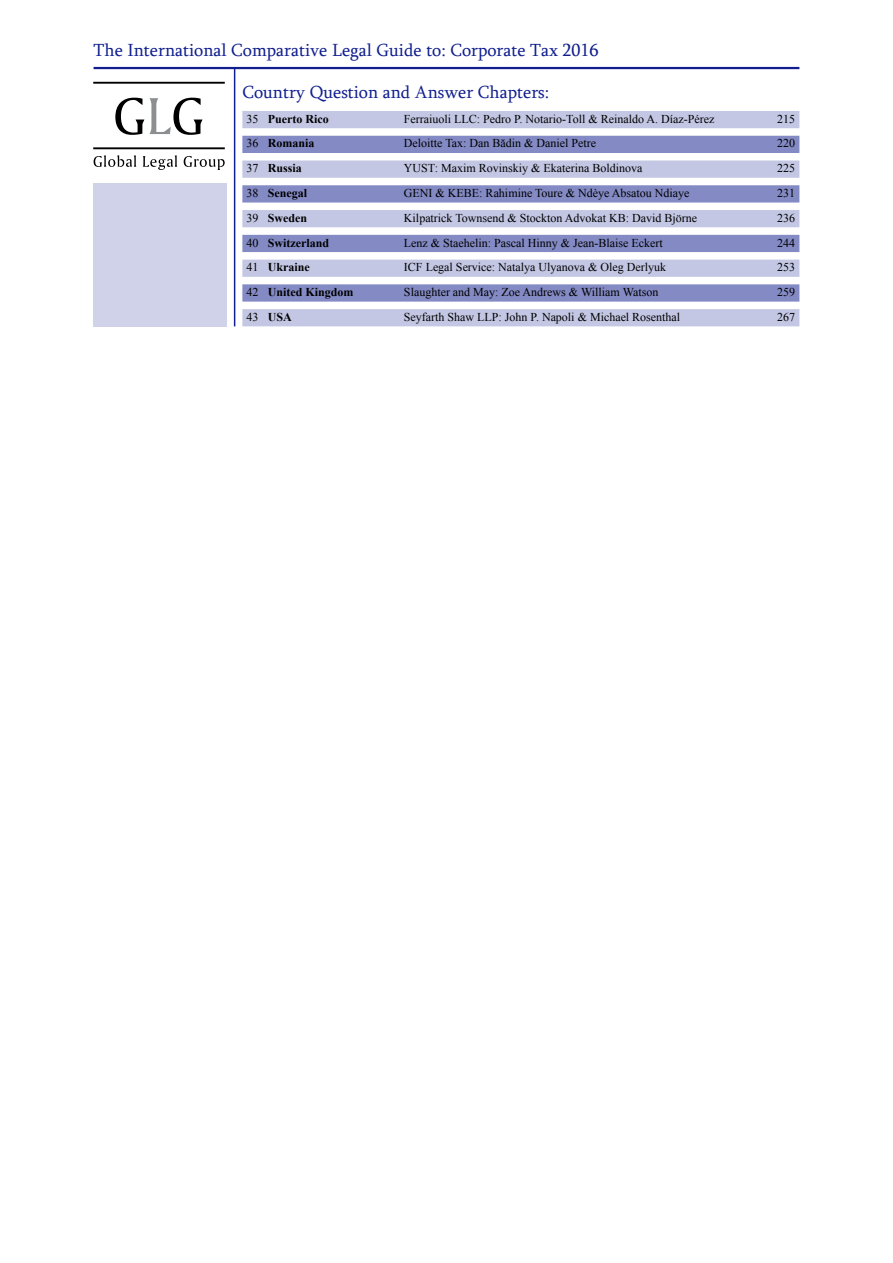
<style>
.page{position:relative;width:893px;height:1263px;background:#fff}
.page>*{position:absolute;margin:0;border:0;box-sizing:border-box;transform-origin:0 0}
.t1{font:18px "Sylfaen";color:#101e8e}
.t2{font:12px "Times New Roman";color:#000}
.t3{font:700 12px "Times New Roman";color:#000}
.s1{font-weight:400}
</style>
<div class="page">
<hr style="left:94px;top:67px;width:705px;height:2px;background:#101e8e">
<hr style="left:234px;top:68px;width:1px;height:258px;background:#101e8e">
<div style="left:94px;top:183px;width:133px;height:143px;background:#cfd2e8"></div>
<svg style="left:115px;top:98px;width:88px;height:37px"></svg>
<svg style="left:94px;top:155px;width:42px;height:12px"></svg>
<svg style="left:143px;top:155px;width:34px;height:15px"></svg>
<svg style="left:184px;top:156px;width:41px;height:14px"></svg>
<hr style="left:93px;top:82px;width:132px;height:2px;background:#000">
<hr style="left:93px;top:147px;width:132px;height:2px;background:#000">
<div style="left:242px;top:111px;width:557px;height:17px;background:#c3c7e3"></div>
<div style="left:242px;top:136px;width:557px;height:17px;background:#838ac4"></div>
<div style="left:242px;top:160px;width:557px;height:18px;background:#c3c7e3"></div>
<div style="left:242px;top:185px;width:557px;height:18px;background:#838ac4"></div>
<div style="left:242px;top:210px;width:557px;height:17px;background:#c3c7e3"></div>
<div style="left:242px;top:235px;width:557px;height:17px;background:#838ac4"></div>
<div style="left:242px;top:260px;width:557px;height:17px;background:#c3c7e3"></div>
<div style="left:242px;top:284px;width:557px;height:18px;background:#838ac4"></div>
<div style="left:242px;top:309px;width:557px;height:17px;background:#c3c7e3"></div>
<h1 class="t1" style="left:94px;top:38px;width:506px">The International Comparative Legal Guide to: Corporate Tax 2016</h1>
<h1 class="t1" style="left:242px;top:80px;width:308px">Country Question and Answer Chapters:</h1>
<p class="t3" style="left:247px;top:110px;width:84px"><span class="s1">35</span> Puerto Rico</p>
<p class="t2" style="left:404px;top:111px;width:312px">Ferraiuoli LLC: Pedro P. Notario-Toll &amp; Reinaldo A. Díaz-Pérez</p>
<p class="t2" style="left:777px;top:111px;width:19px">215</p>
<p class="t3" style="left:247px;top:135px;width:69px"><span class="s1">36</span> Romania</p>
<p class="t2" style="left:404px;top:135px;width:194px">Deloitte Tax: Dan Bădin &amp; Daniel Petre</p>
<p class="t2" style="left:777px;top:135px;width:19px">220</p>
<p class="t3" style="left:247px;top:160px;width:57px"><span class="s1">37</span> Russia</p>
<p class="t2" style="left:404px;top:160px;width:240px">YUST: Maxim Rovinskiy &amp; Ekaterina Boldinova</p>
<p class="t2" style="left:777px;top:160px;width:19px">225</p>
<p class="t3" style="left:247px;top:185px;width:62px"><span class="s1">38</span> Senegal</p>
<p class="t2" style="left:404px;top:185px;width:287px">GENI &amp; KEBE: Rahimine Toure &amp; Ndèye Absatou Ndiaye</p>
<p class="t2" style="left:777px;top:185px;width:19px">231</p>
<p class="t3" style="left:247px;top:209px;width:62px"><span class="s1">39</span> Sweden</p>
<p class="t2" style="left:404px;top:210px;width:295px">Kilpatrick Townsend &amp; Stockton Advokat KB: David Björne</p>
<p class="t2" style="left:777px;top:210px;width:19px">236</p>
<p class="t3" style="left:247px;top:234px;width:84px"><span class="s1">40</span> Switzerland</p>
<p class="t2" style="left:404px;top:234px;width:260px">Lenz &amp; Staehelin: Pascal Hinny &amp; Jean-Blaise Eckert</p>
<p class="t2" style="left:777px;top:234px;width:19px">244</p>
<p class="t3" style="left:247px;top:259px;width:65px"><span class="s1">41</span> Ukraine</p>
<p class="t2" style="left:404px;top:259px;width:264px">ICF Legal Service: Natalya Ulyanova &amp; Oleg Derlyuk</p>
<p class="t2" style="left:777px;top:259px;width:19px">253</p>
<p class="t3" style="left:247px;top:284px;width:108px"><span class="s1">42</span> United Kingdom</p>
<p class="t2" style="left:404px;top:284px;width:256px">Slaughter and May: Zoe Andrews &amp; William Watson</p>
<p class="t2" style="left:777px;top:284px;width:19px">259</p>
<p class="t3" style="left:247px;top:309px;width:47px"><span class="s1">43</span> USA</p>
<p class="t2" style="left:404px;top:309px;width:278px">Seyfarth Shaw LLP: John P. Napoli &amp; Michael Rosenthal</p>
<p class="t2" style="left:777px;top:309px;width:19px">267</p>
</div>
